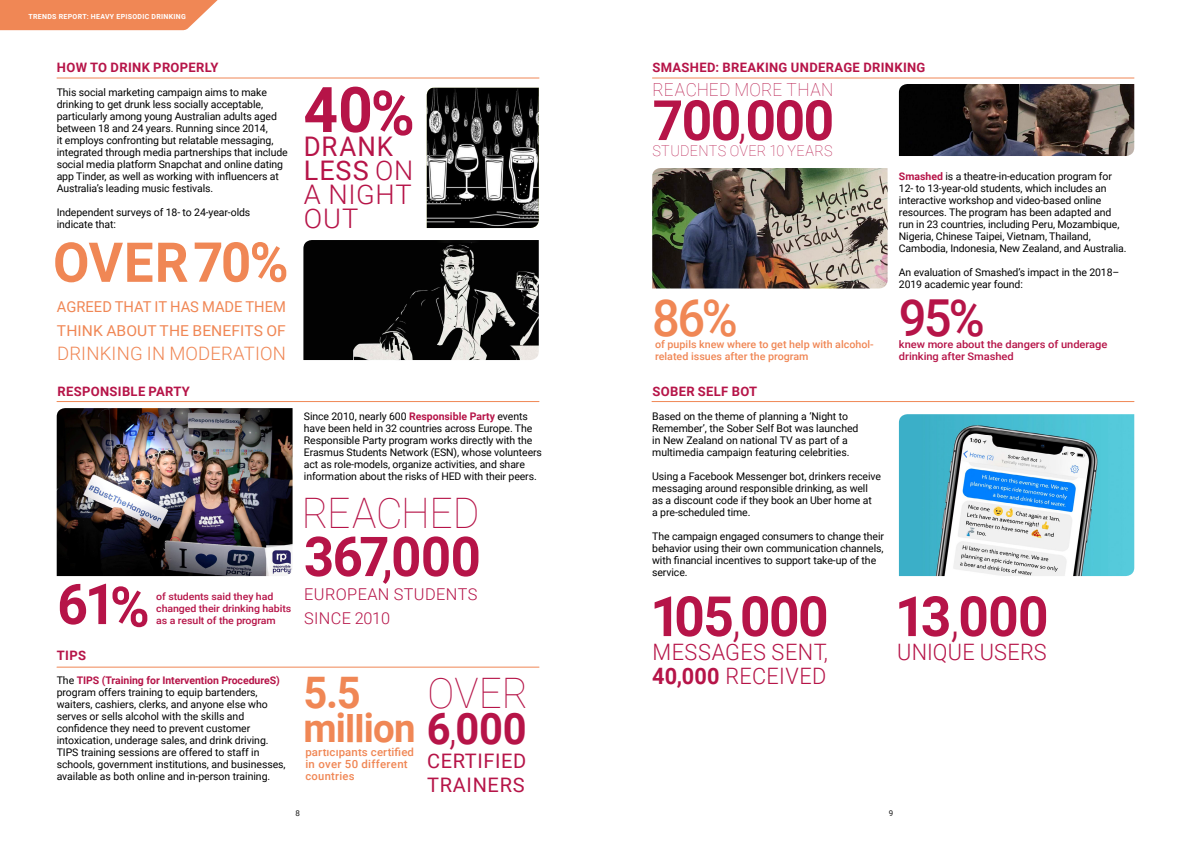
<style>
.page{position:relative;width:1191px;height:842px;background:#fff}
.page>*{position:absolute;margin:0;border:0;box-sizing:border-box;transform-origin:0 0}
.t1{font:700 63px "Roboto";color:#b61448;scale:.96 1}
.t2{font:700 55.9px "Roboto";color:#b61448;scale:.96 1}
.t3{font:700 55.6px "Roboto";letter-spacing:-.03em;color:#b61448;scale:.96 1}
.t4{font:700 55px "Roboto";letter-spacing:-.02em;color:#b61448;scale:.96 1}
.t5{font:700 55px "Roboto";letter-spacing:.015em;color:#f08755;scale:.96 1}
.t6{font:500 51px "Roboto";color:#b61448;scale:.96 1}
.t7{font:500 51px "Roboto";color:#f08755;scale:.96 1}
.t8{font:700 43.4px "Roboto";color:#b61448;scale:.96 1}
.t9{font:700 43.4px "Roboto";color:#f08755;scale:.96 1}
.t10{font:100 42px "Roboto";color:#b61448}
.t11{font:100 42px "Roboto";color:#b61448;scale:.96 1}
.t12{font:700 40px "Roboto";letter-spacing:-.02em;color:#f08755;scale:.96 1}
.t13{font:300 27px/24px "Roboto";letter-spacing:.025em;color:#b61448}
.t14{font:300 22.6px/24px "Roboto";letter-spacing:.015em;color:#b61448;scale:.96 1}
.t15{font:20px/24px "Roboto";letter-spacing:.03em;color:#b61448}
.t16{font:300 18.5px "Roboto";letter-spacing:.01em;color:#f08755}
.t17{font:100 18px "Roboto";letter-spacing:.02em;color:#b61448;scale:.96 1}
.t18{font:300 16.3px/24px "Roboto";letter-spacing:.025em;color:#b61448}
.t19{font:15px/24px "Roboto";letter-spacing:.005em;color:#f08755}
.t20{font:100 14.9px "Roboto";letter-spacing:.025em;color:#b61448;scale:.96 1}
.t21{font:700 13px "Roboto";letter-spacing:.025em;color:#b61448}
.t22{font:500 11.2px/12px "Roboto";letter-spacing:.025em;color:#f08755}
.t23{font:10.5px/12px "Roboto";letter-spacing:-.01em;color:#000}
.t24{font:500 10.5px/12px "Roboto";color:#f08755}
.t25{font:500 10.5px/12px "Roboto";letter-spacing:-.005em;color:#b61448;scale:1.06 1}
.t26{font:500 10px/12px "Roboto";letter-spacing:-.01em;color:#b61448;scale:1.06 1}
.t27{font:8px "Roboto";color:#1a1a1a}
.t28{font:700 7px "Roboto";letter-spacing:.045em;color:#fff}
.s1{font-size:56.6px}
.s2{font-weight:700;color:#b61448}
.s3{font-size:62px}
.s4{font-weight:400}
.s5{font-weight:300}
.s6{font-weight:300;font-size:46.2px}
.s7{font-weight:300;font-size:48px}
.s8{font-size:22.5px}
.s9{font-weight:700}
</style>
<div class="page">
<img style="left:57px;top:408px;width:235px;height:168px">
<hr style="left:57px;top:401px;width:482px;height:1px;background:#f08755">
<img style="left:303px;top:240px;width:236px;height:120px">
<img style="left:427px;top:87px;width:112px;height:141px">
<hr style="left:57px;top:78px;width:482px;height:1px;background:#f08755">
<img style="left:652px;top:168px;width:235px;height:120px">
<hr style="left:652px;top:78px;width:482px;height:1px;background:#f08755">
<svg style="left:0;top:0;width:218px;height:30px;background:#f18f61"></svg>
<hr style="left:57px;top:667px;width:482px;height:1px;background:#f08755">
<hr style="left:652px;top:401px;width:482px;height:1px;background:#f08755">
<img style="left:899px;top:414px;width:235px;height:162px">
<img style="left:899px;top:84px;width:235px;height:72px">
<p class="t28" style="left:28px;top:11px;width:159px">TRENDS REPORT: HEAVY EPISODIC DRINKING</p>
<p class="t21" style="left:57px;top:58px;width:163px">HOW TO DRINK PROPERLY</p>
<p class="t23" style="left:57px;top:86px;width:232px">This social marketing campaign aims to make drinking to get drunk less socially acceptable, particularly among young Australian adults aged between 18 and 24 years. Running since 2014,<br>it employs confronting but relatable messaging, integrated through media partnerships that include social media platform Snapchat and online dating app Tinder, as well as working with influencers at Australia’s leading music festivals.</p>
<p class="t23" style="left:57px;top:206px;width:195px">Independent surveys of 18- to 24-year-olds indicate that:</p>
<h3 class="t5" style="left:53px;top:224px;width:247px">OVER70%</h3>
<h3 class="t19" style="left:57px;top:294px;width:230px">AGREED THAT IT HAS MADE THEM<br>THINK ABOUT THE BENEFITS OF</h3>
<h3 class="t16" style="left:57px;top:340px;width:230px">DRINKING IN MODERATION</h3>
<p class="t21" style="left:57px;top:382px;width:134px">RESPONSIBLE PARTY</p>
<h2 class="t2" style="left:57px;top:566px;width:98px">6<span class="s1">1</span>%</h2>
<p class="t26" style="left:156px;top:590px;width:129px">of students said they had changed their drinking habits as a result of the program</p>
<p class="t21" style="left:57px;top:646px;width:31px">TIPS</p>
<p class="t23" style="left:57px;top:674px;width:230px">The <span class="s2">TIPS (Training for Intervention ProcedureS) </span>program offers training to equip bartenders, waiters, cashiers, clerks, and anyone else who serves or sells alcohol with the skills and confidence they need to prevent customer intoxication, underage sales, and drink driving.<br>TIPS training sessions are offered to staff in schools, government institutions, and businesses, available as both online and in-person training.</p>
<h1 class="t1" style="left:303px;top:65px;width:117px">40<span class="s3">%</span></h1>
<h3 class="t13" style="left:304px;top:133px;width:111px"><span class="s4">DRANK<br>LESS</span> ON<br>A NIGHT<br>OUT</h3>
<p class="t23" style="left:304px;top:410px;width:240px">Since 2010, nearly 600 <span class="s2">Responsible Party</span> events have been held in 32 countries across Europe. The Responsible Party program works directly with the Erasmus Students Network (ESN), whose volunteers act as role-models, organize activities, and share information about the risks of HED with their peers.</p>
<h3 class="t10" style="left:302px;top:484px;width:179px">REACHED</h3>
<h3 class="t4" style="left:304px;top:518px;width:186px">367<span class="s4">,</span>000</h3>
<h3 class="t18" style="left:304px;top:582px;width:175px">EUROPEAN STUDENTS<br>SINCE 2010</h3>
<h3 class="t9" style="left:303px;top:662px;width:61px">5.5</h3>
<h3 class="t12" style="left:303px;top:700px;width:119px">million</h3>
<p class="t22" style="left:305px;top:746px;width:110px">participants certified in over 50 different countries</p>
<h3 class="t11" style="left:427px;top:664px;width:106px">OVER</h3>
<h3 class="t8" style="left:427px;top:698px;width:106px">6<span class="s5">,</span>000</h3>
<h3 class="t15" style="left:427px;top:748px;width:101px">CERTIFIED<br>TRAINERS</h3>
<p class="t21" style="left:652px;top:58px;width:274px">SMASHED: BREAKING UNDERAGE DRINKING</p>
<h3 class="t3" style="left:652px;top:81px;width:191px">700<span class="s6">,</span>000</h3>
<h3 class="t17" style="left:652px;top:77px;width:190px">REACHED MORE THAN</h3>
<h3 class="t20" style="left:652px;top:140px;width:189px">STUDENTS OVER 10 YEARS</h3>
<h3 class="t7" style="left:652px;top:282px;width:91px">86%</h3>
<p class="t24" style="left:655px;top:338px;width:220px">of pupils knew where to get help with alcohol&shy;related issues after the program</p>
<p class="t21" style="left:652px;top:382px;width:106px">SOBER SELF BOT</p>
<p class="t23" style="left:652px;top:410px;width:208px">Based on the theme of planning a ‘Night to Remember’, the Sober Self Bot was launched in New Zealand on national TV as part of a multimedia campaign featuring celebrities.</p>
<p class="t23" style="left:652px;top:470px;width:230px">Using a Facebook Messenger bot, drinkers receive messaging around responsible drinking, as well as a discount code if they book an Uber home at<br>a pre-scheduled time.</p>
<p class="t23" style="left:652px;top:530px;width:233px">The campaign engaged consumers to change their behavior using their own communication channels, with financial incentives to support take-up of the service.</p>
<h3 class="t3" style="left:650px;top:577px;width:187px">105<span class="s7">,</span>000</h3>
<h3 class="t14" style="left:652px;top:639px;width:185px">MESSAGES SENT<span class="s8">,<br></span><span class="s9">40,000</span> RECEIVED</h3>
<p class="t23" style="left:899px;top:170px;width:229px"><span class="s2">Smashed</span> is a theatre-in-education program for 12- to 13-year-old students, which includes an interactive workshop and video-based online resources. The program has been adapted and run in 23 countries, including Peru, Mozambique, Nigeria, Chinese Taipei, Vietnam, Thailand, Cambodia, Indonesia, New Zealand, and Australia.</p>
<p class="t23" style="left:899px;top:266px;width:222px">An evaluation of Smashed’s impact in the 2018–<br>2019 academic year found:</p>
<h3 class="t6" style="left:899px;top:282px;width:91px">95%</h3>
<p class="t25" style="left:899px;top:338px;width:198px">knew more about the dangers of underage drinking after Smashed</p>
<h3 class="t3" style="left:895px;top:577px;width:161px">13<span class="s7">,</span>000</h3>
<h3 class="t14" style="left:897px;top:639px;width:157px">UNIQUE USERS</h3>
<p class="t27" style="left:295px;top:808px;width:6px">8</p>
<p class="t27" style="left:888px;top:808px;width:6px">9</p>
</div>
